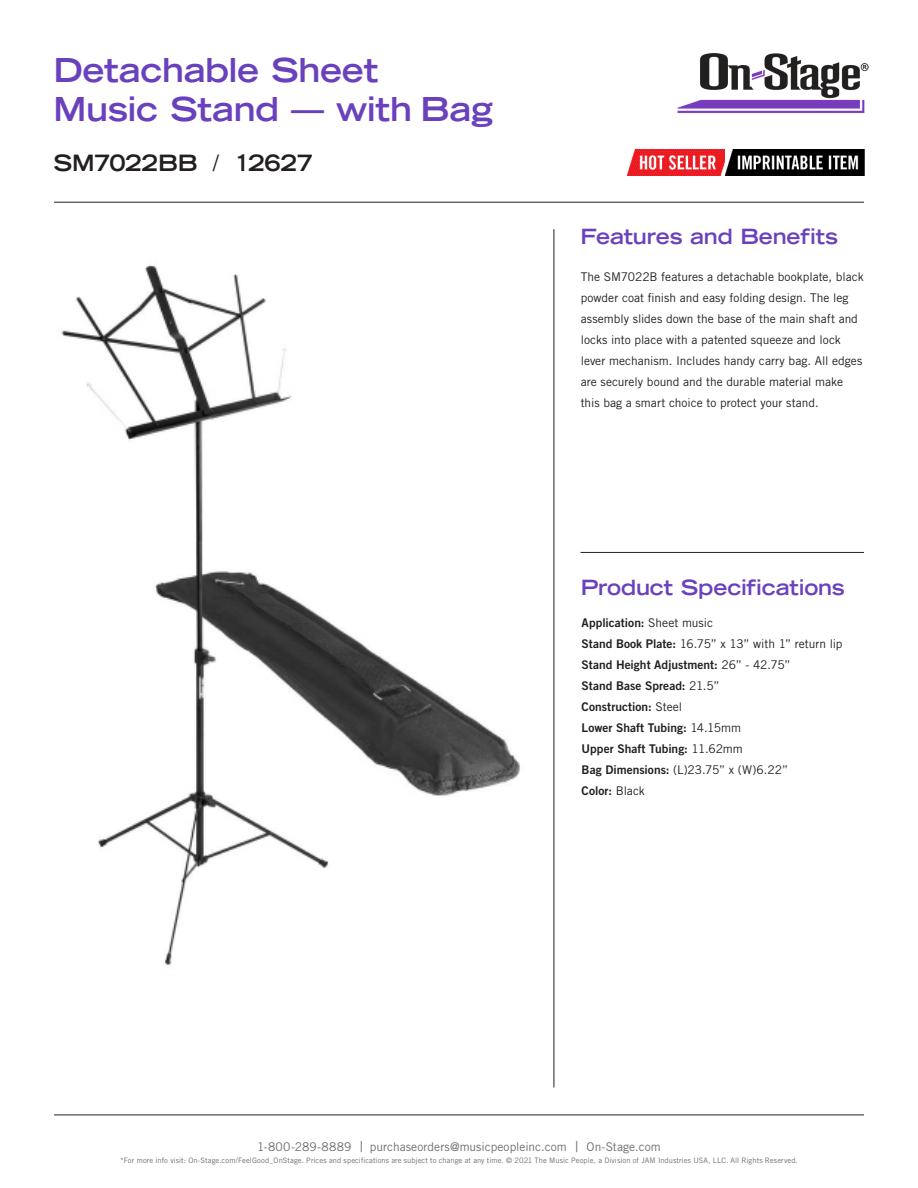
<style>
.page{position:relative;width:918px;height:1188px;background:#fff}
.page>*{position:absolute;margin:0;border:0;box-sizing:border-box;transform-origin:0 0}
.t1{font:700 expanded 33px "Trade Gothic LT Std";letter-spacing:-.01em;color:#6a41bd}
.t2{font:700 expanded 22.5px "Trade Gothic LT Std";color:#231f20}
.t3{font:700 expanded 21px "Trade Gothic LT Std";letter-spacing:-.01em;color:#6a41bd}
.t4{font:12px/21px "Trade Gothic LT Std";color:#231f20}
.Paragraph_Style_1{font:12px/21px "Trade Gothic LT Std Bd 2";color:#231f20}
.t5{font:12px "Trade Gothic LT Std";letter-spacing:.005em;color:#6c6d70}
.t6{font:7.5px "Trade Gothic LT Std";letter-spacing:.01em;color:#6c6d70}
.s1{font-weight:400;font-stretch:normal}
.s2{font-family:"Trade Gothic LT Std"}
.s3{font-size:15px}
</style>
<div class="page">
<img style="left:628px;top:150px;width:97px;height:25px">
<img style="left:725px;top:150px;width:139px;height:25px">
<img style="left:61px;top:265px;width:459px;height:700px">
<hr style="left:54px;top:202px;width:810px;height:1px;background:#231f20">
<img style="left:677px;top:53px;width:192px;height:60px">
<hr style="left:554px;top:229px;width:1px;height:859px;background:#231f20">
<hr style="left:54px;top:1115px;width:810px;height:1px;background:#231f20">
<hr style="left:581px;top:552px;width:283px;height:1px;background:#231f20">
<p class="t1" style="left:53px;top:48px;width:326px">Detachable Sheet</p>
<p class="t1" style="left:53px;top:87px;width:441px">Music Stand — with Bag</p>
<p class="t2" style="left:53px;top:148px;width:261px">SM7022BB <span class="s1">/</span> 12627</p>
<p class="t3" style="left:581px;top:223px;width:259px">Features and Benefits</p>
<p class="t4" style="left:581px;top:266px;width:284px">The SM7022B features a detachable bookplate, black powder coat finish and easy folding design. The leg assembly slides down the base of the main shaft and locks into place with a patented squeeze and lock lever mechanism. Includes handy carry bag. All edges are securely bound and the durable material make this bag a smart choice to protect your stand.</p>
<p class="t3" style="left:581px;top:573px;width:266px">Product Specifications</p>
<p class="Paragraph_Style_1" style="left:582px;top:612px;width:262px">Application: <span class="s2">Sheet music<br></span>Stand Book Plate: <span class="s2">16.75” x 13” with 1” return lip<br></span>Stand Height Adjustment: <span class="s2">26” - 42.75”<br></span>Stand Base Spread: <span class="s2">21.5”<br></span>Construction: <span class="s2">Steel<br></span>Lower Shaft Tubing: <span class="s2">14.15mm<br></span>Upper Shaft Tubing: <span class="s2">11.62mm<br></span>Bag Dimensions: <span class="s2">(L)23.75” x (W)6.22”<br></span>Color: <span class="s2">Black</span></p>
<p class="t5" style="left:257px;top:1139px;width:405px">1-800-289-8889 <span class="s3">|</span> purchaseorders@musicpeopleinc.com <span class="s3">|</span> On-Stage.com</p>
<p class="t6" style="left:120px;top:1156px;width:679px">*For more info visit: On-Stage.com/FeelGood_OnStage. Prices and specifications are subject to change at any time. © 2021 The Music People, a Division of JAM Industries USA, LLC. All Rights Reserved.</p>
</div>
